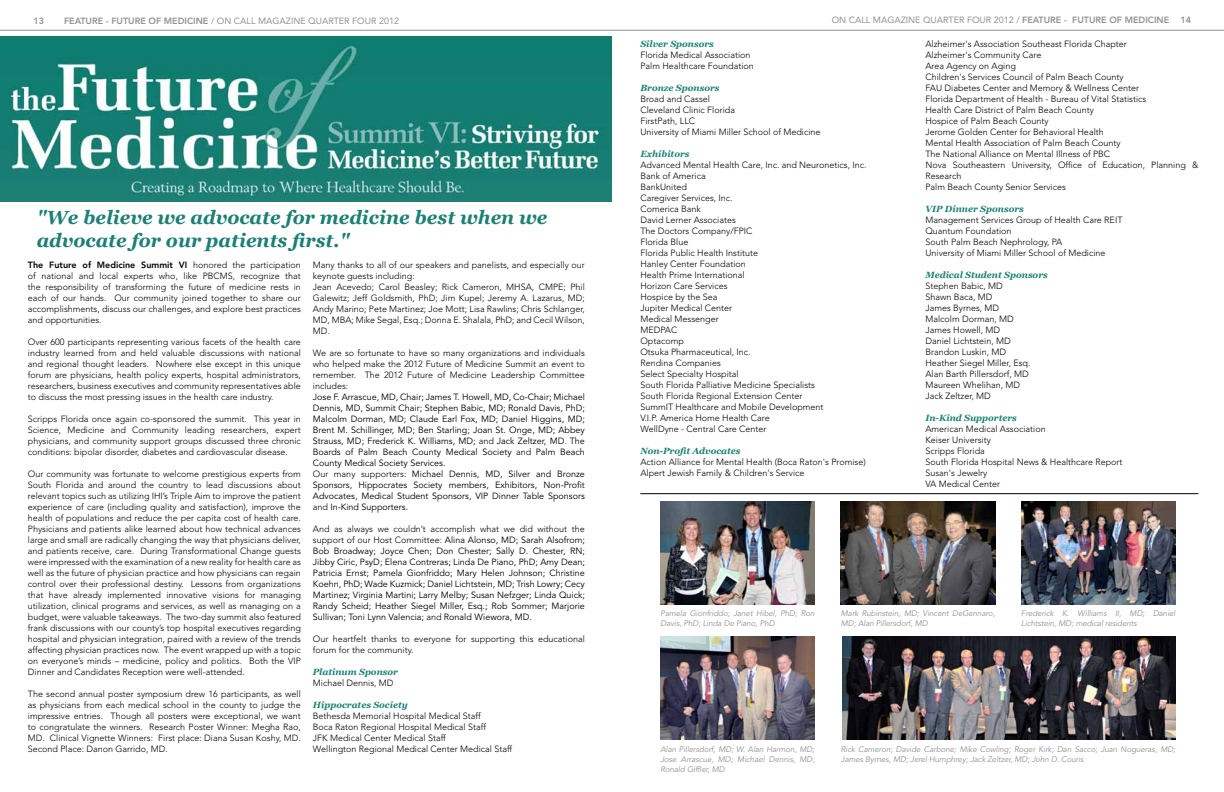
<style>
.page{position:relative;width:1224px;height:792px;background:#fff}
.page>*{position:absolute;margin:0;border:0;box-sizing:border-box;transform-origin:0 0}
.t1{font:italic 700 19px/22.8px "Georgia";color:#1c8074}
.t2{font:300 9px/11px "Avenir LT Std";color:#000}
.t3{font:9px/11px "Avenir LT Std";color:#000}
.t4{font:italic 700 9px "Georgia";color:#1c8074}
.t5{font:9px "Avenir LT Std";color:#8f9194}
.t6{font:800 9px "Avenir LT Std";color:#8f9194}
.t7{font:italic 8px/9.6px "Avenir LT Std";letter-spacing:-.01em;color:#8f9194}
.s1{color:#fff}
.s2{font-weight:800}
.s3{font-weight:300}
</style>
<div class="page">
<hr style="left:0;top:30px;width:612px;height:1px;background:#8f9194">
<hr style="left:612px;top:30px;width:612px;height:1px;background:#8f9194">
<img style="left:0;top:36px;width:612px;height:166px">
<img style="left:661px;top:501px;width:154px;height:104px">
<img style="left:841px;top:501px;width:154px;height:104px">
<img style="left:1021px;top:501px;width:154px;height:104px">
<img style="left:842px;top:636px;width:333px;height:104px">
<img style="left:661px;top:636px;width:154px;height:104px">
<hr style="left:640px;top:493px;width:558px;height:1px;background:#000">
<p class="t6" style="left:33px;top:16px;width:16px">13<span class="s1">14</span></p>
<p class="t6" style="left:64px;top:16px;width:23px">Fe ature</p>
<p class="t5" style="left:106px;top:16px;width:295px"><span class="s2">- FUTURE OF MEDICINE</span> / ON CALL MAGAZINE QUARTER FOUR 2012</p>
<p class="t5" style="left:832px;top:15px;width:214px">ON CALL MAGAZINE QUARTER FOUR 2012 / <span class="s2">Feature</span></p>
<p class="t6" style="left:1064px;top:15px;width:128px">- FUTURE OF MEDICINE 14</p>
<h1 class="t1" style="left:37px;top:206px;width:512px">"We believe we advocate for medicine best when we advocate for our patients first."</h1>
<p class="t2" style="left:28px;top:259px;width:275px;text-align:justify"><span class="s2">The Future of Medicine Summit VI</span> honored the participation of national and local experts who, like PBCMS, recognize that the responsibility of transforming the future of medicine rests in each of our hands. Our community joined together to share our accomplishments, discuss our challenges, and explore best practices and opportunities.</p>
<p class="t2" style="left:28px;top:336px;width:275px;text-align:justify">Over 600 participants representing various facets of the health care industry learned from and held valuable discussions with national and regional thought leaders. Nowhere else except in this unique forum are physicians, health policy experts, hospital administrators, researchers, business executives and community representatives able to discuss the most pressing issues in the health care industry.</p>
<p class="t2" style="left:28px;top:413px;width:275px;text-align:justify">Scripps Florida once again co-sponsored the summit. This year in Science, Medicine and Community leading researchers, expert physicians, and community support groups discussed three chronic conditions: bipolar disorder, diabetes and cardiovascular disease.</p>
<p class="t2" style="left:28px;top:468px;width:275px;text-align:justify">Our community was fortunate to welcome prestigious experts from South Florida and around the country to lead discussions about relevant topics such as utilizing IHI’s Triple Aim to improve the patient experience of care (including quality and satisfaction), improve the health of populations and reduce the per capita cost of health care.<br>Physicians and patients alike learned about how technical advances large and small are radically changing the way that physicians deliver, and patients receive, care. During Transformational Change guests were impressed with the examination of a new reality for health care as well as the future of physician practice and how physicians can regain control over their professional destiny. Lessons from organizations that have already implemented innovative visions for managing utilization, clinical programs and services, as well as managing on a budget, were valuable takeaways. The two-day summit also featured frank discussions with our county’s top hospital executives regarding hospital and physician integration, paired with a review of the trends affecting physician practices now. The event wrapped up with a topic on everyone’s minds – medicine, policy and politics. Both the VIP Dinner and Candidates Reception were well-attended.</p>
<p class="t2" style="left:28px;top:688px;width:275px;text-align:justify">The second annual poster symposium drew 16 participants, as well as physicians from each medical school in the county to judge the impressive entries. Though all posters were exceptional, we want to congratulate the winners. Research Poster Winner: Megha Rao, MD. Clinical Vignette Winners: First place: Diana Susan Koshy, MD.<br>Second Place: Danon Garrido, MD.</p>
<p class="t2" style="left:313px;top:259px;width:274px">Many thanks to all of our speakers and panelists, and especially our keynote guests including:<br>Jean Acevedo; Carol Beasley; Rick Cameron, MHSA, CMPE; Phil Galewitz; Jeff Goldsmith, PhD; Jim Kupel; Jeremy A. Lazarus, MD; Andy Marino; Pete Martinez; Joe Mott; Lisa Rawlins; Chris Schlanger, MD, MBA; Mike Segal, Esq.; Donna E. Shalala, PhD; and Cecil Wilson, MD.</p>
<p class="t2" style="left:313px;top:347px;width:274px;text-align:justify">We are so fortunate to have so many organizations and individuals who helped make the 2012 Future of Medicine Summit an event to remember. The 2012 Future of Medicine Leadership Committee includes:</p>
<p class="t3" style="left:313px;top:392px;width:274px">Jose F. Arrascue, MD, Chair; James T. Howell, MD, Co-Chair; Michael Dennis, MD, Summit Chair; Stephen Babic, MD; Ronald Davis, PhD; Malcolm Dorman, MD; Claude Earl Fox, MD; Daniel Higgins, MD; Brent M. Schillinger, MD; Ben Starling; Joan St. Onge, MD; Abbey Strauss, MD; Frederick K. Williams, MD; <span class="s3">and</span> Jack Zeltzer, MD<span class="s3">.</span> The Boards of Palm Beach County Medical Society <span class="s3">and</span> Palm Beach County Medical Society Services.<br><span class="s3">Our many supporters:</span> Michael Dennis, MD, Silver and Bronze Sponsors, Hippocrates Society members, Exhibitors, Non-Profit Advocates, Medical Student Sponsors, VIP Dinner Table Sponsors <span class="s3">and</span> In-Kind Supporters.</p>
<p class="t3" style="left:313px;top:523px;width:274px;text-align:justify"><span class="s3">And as always we couldn’t accomplish what we did without the support of our Host Committee:</span> Alina Alonso, MD; Sarah Alsofrom; Bob Broadway; Joyce Chen; Don Chester; Sally D. Chester, RN; Jibby Ciric, PsyD; Elena Contreras; Linda De Piano, PhD; Amy Dean; Patricia Ernst; Pamela Gionfriddo; Mary Helen Johnson; Christine Koehn, PhD; Wade Kuzmick; Daniel Lichtstein, MD; Trish Lowry; Cecy Martinez; Virginia Martini; Larry Melby; Susan Nefzger; Linda Quick; Randy Scheid; Heather Siegel Miller, Esq.; Rob Sommer; Marjorie Sullivan; Toni Lynn Valencia; <span class="s3">and</span> Ronald Wiewora, MD.</p>
<p class="t2" style="left:313px;top:633px;width:273px">Our heartfelt thanks to everyone for supporting this educational forum for the community.</p>
<p class="t4" style="left:313px;top:667px;width:87px">Platinum Sponsor</p>
<p class="t2" style="left:313px;top:677px;width:82px">Michael Dennis, MD</p>
<p class="t4" style="left:313px;top:700px;width:96px">Hippocrates Society</p>
<p class="t2" style="left:313px;top:710px;width:201px">Bethesda Memorial Hospital Medical Staff<br>Boca Raton Regional Hospital Medical Staff<br>JFK Medical Center Medical Staff<br>Wellington Regional Medical Center Medical Staff</p>
<p class="t4" style="left:640px;top:39px;width:75px">Silver Sponsors</p>
<p class="t2" style="left:640px;top:49px;width:115px">Florida Medical Association<br>Palm Healthcare Foundation</p>
<p class="t4" style="left:640px;top:83px;width:81px">Bronze Sponsors</p>
<p class="t2" style="left:640px;top:93px;width:182px">Broad and Cassel<br>Cleveland Clinic Florida<br>FirstPath, LLC<br>University of Miami Miller School of Medicine</p>
<p class="t4" style="left:640px;top:149px;width:51px">Exhibitors</p>
<p class="t2" style="left:640px;top:159px;width:228px">Advanced Mental Health Care, Inc. and Neuronetics, Inc.<br>Bank of America<br>BankUnited<br>Caregiver Services, Inc.<br>Comerica Bank<br>David Lerner Associates<br>The Doctors Company/FPIC<br>Florida Blue<br>Florida Public Health Institute<br>Hanley Center Foundation<br>Health Prime International<br>Horizon Care Services<br>Hospice by the Sea<br>Jupiter Medical Center<br>Medical Messenger<br>MEDPAC<br>Optacomp<br>Otsuka Pharmaceutical, Inc.<br>Rendina Companies<br>Select Specialty Hospital<br>South Florida Palliative Medicine Specialists<br>South Florida Regional Extension Center<br>SummIT Healthcare and Mobile Development<br>V.I.P. America Home Health Care<br>WellDyne - Central Care Center</p>
<p class="t4" style="left:640px;top:446px;width:102px">Non-Profit Advocates</p>
<p class="t2" style="left:640px;top:456px;width:227px">Action Alliance for Mental Health (Boca Raton's Promise)<br>Alpert Jewish Family &amp; Children's Service</p>
<p class="t2" style="left:925px;top:38px;width:275px">Alzheimer's Association Southeast Florida Chapter<br>Alzheimer's Community Care<br>Area Agency on Aging<br>Children's Services Council of Palm Beach County<br>FAU Diabetes Center and Memory &amp; Wellness Center<br>Florida Department of Health - Bureau of Vital Statistics<br>Health Care District of Palm Beach County<br>Hospice of Palm Beach County<br>Jerome Golden Center for Behavioral Health<br>Mental Health Association of Palm Beach County<br>The National Alliance on Mental Illness of PBC<br>Nova Southeastern University, Office of Education, Planning &amp; Research<br>Palm Beach County Senior Services</p>
<p class="t4" style="left:925px;top:204px;width:100px">VIP Dinner Sponsors</p>
<p class="t2" style="left:925px;top:214px;width:199px">Management Services Group of Health Care REIT Quantum Foundation<br>South Palm Beach Nephrology, PA<br>University of Miami Miller School of Medicine</p>
<p class="t4" style="left:925px;top:270px;width:124px">Medical Student Sponsors</p>
<p class="t2" style="left:925px;top:280px;width:107px">Stephen Babic, MD<br>Shawn Baca, MD<br>James Byrnes, MD<br>Malcolm Dorman, MD<br>James Howell, MD<br>Daniel Lichtstein, MD<br>Brandon Luskin, MD<br>Heather Siegel Miller, Esq.<br>Alan Barth Pillersdorf, MD<br>Maureen Whelihan, MD<br>Jack Zeltzer, MD</p>
<p class="t4" style="left:925px;top:413px;width:93px">In-Kind Supporters</p>
<p class="t2" style="left:925px;top:423px;width:199px">American Medical Association<br>Keiser University<br>Scripps Florida<br>South Florida Hospital News &amp; Healthcare Report<br>Susan's Jewelry<br>VA Medical Center</p>
<p class="t7" style="left:661px;top:609px;width:156px">Pamela Gionfriddo; Janet Hibel, PhD; Ron<br>Davis, PhD; Linda De Piano, PhD</p>
<p class="t7" style="left:841px;top:609px;width:156px">Mark Rubinstein, MD; Vincent DeGennaro,<br>MD; Alan Pillersdorf, MD</p>
<p class="t7" style="left:1021px;top:609px;width:156px">Frederick K. Williams II, MD; Daniel<br>Lichtstein, MD; medical residents</p>
<p class="t7" style="left:660px;top:745px;width:156px;text-align:justify">Alan Pillersdorf, MD; W. Alan Harmon, MD; Jose Arrascue, MD; Michael Dennis, MD; Ronald Giffler, MD</p>
<p class="t7" style="left:841px;top:745px;width:336px">Rick Cameron; Davide Carbone; Mike Cowling; Roger Kirk; Dan Sacco; Juan Nogueras, MD;<br>James Byrnes, MD; Jerel Humphrey; Jack Zeltzer, MD; John D. Couris</p>
</div>
